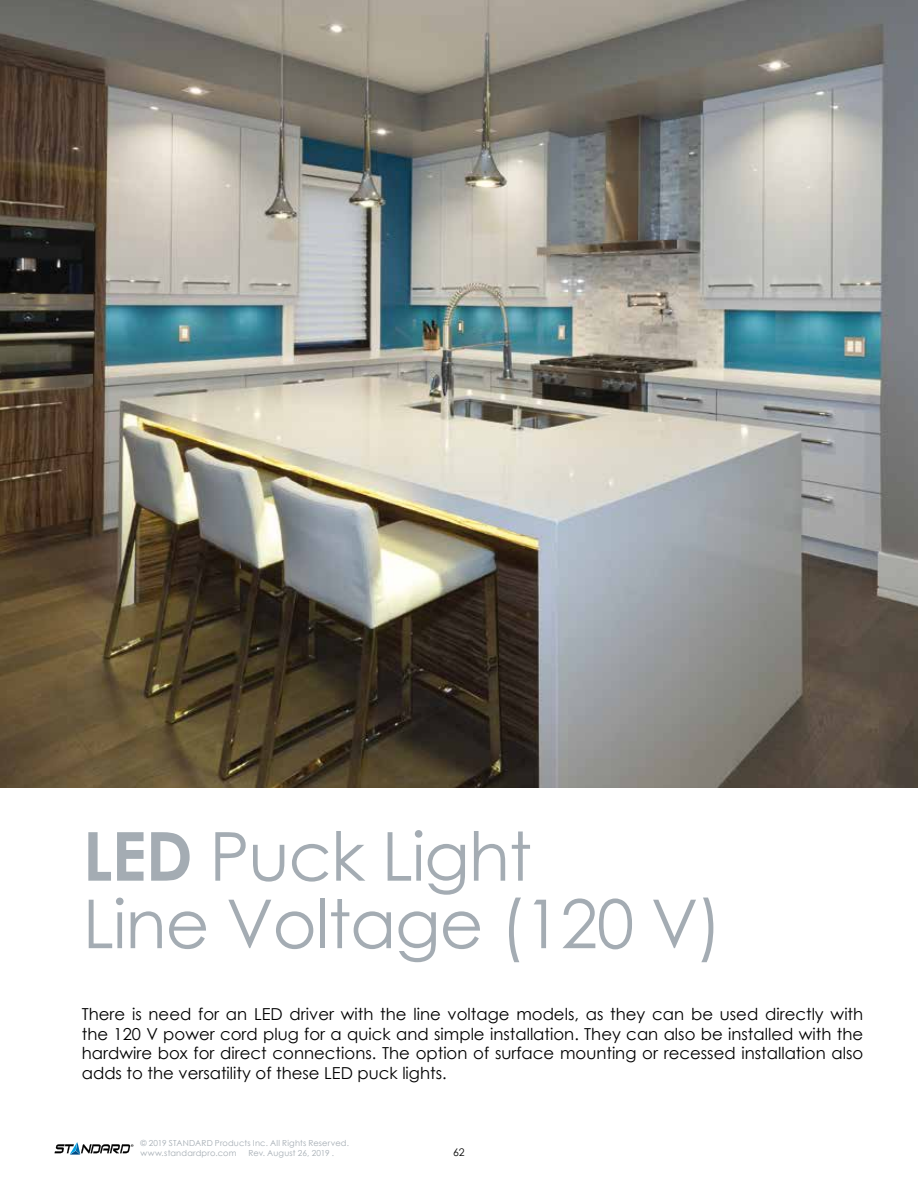
<style>
.page{position:relative;width:918px;height:1188px;background:#fff}
.page>*{position:absolute;margin:0;border:0;box-sizing:border-box;transform-origin:0 0}
.t1{font:67.5px/67.5px "Century Gothic";letter-spacing:-.015em;color:#a4acb3}
.t2{font:16.5px/19.5px "Century Gothic";color:#000;text-align:justify}
.t3{font:10.5px "Century Gothic";color:#000}
.t4{font:8.25px/9.9px "Century Gothic";letter-spacing:.02em;color:#a4acb3}
.s1{font-weight:700}
</style>
<div class="page">
<svg style="left:55px;top:1142px;width:78px;height:13px"></svg>
<img style="left:0;top:0;width:917px;height:788px">
<h1 class="t1" style="left:83px;top:822px;width:641px"><span class="s1">LED</span> Puck Light<br>Line Voltage (120 V)</h1>
<p class="t2" style="left:82px;top:1004px;width:783px">There is need for an LED driver with the line voltage models, as they can be used directly with the 120 V power cord plug for a quick and simple installation. They can also be installed with the hardwire box for direct connections. The option of surface mounting or recessed installation also adds to the versatility of these LED puck lights.</p>
<p class="t4" style="left:140px;top:1138px;width:210px">© 2019 STANDARD Products Inc. All Rights Reserved. www.standardpro.com</p>
<p class="t4" style="left:248px;top:1148px;width:87px">Rev. August 26, 2019 .</p>
<p class="t3" style="left:453px;top:1145px;width:13px">62</p>
</div>
